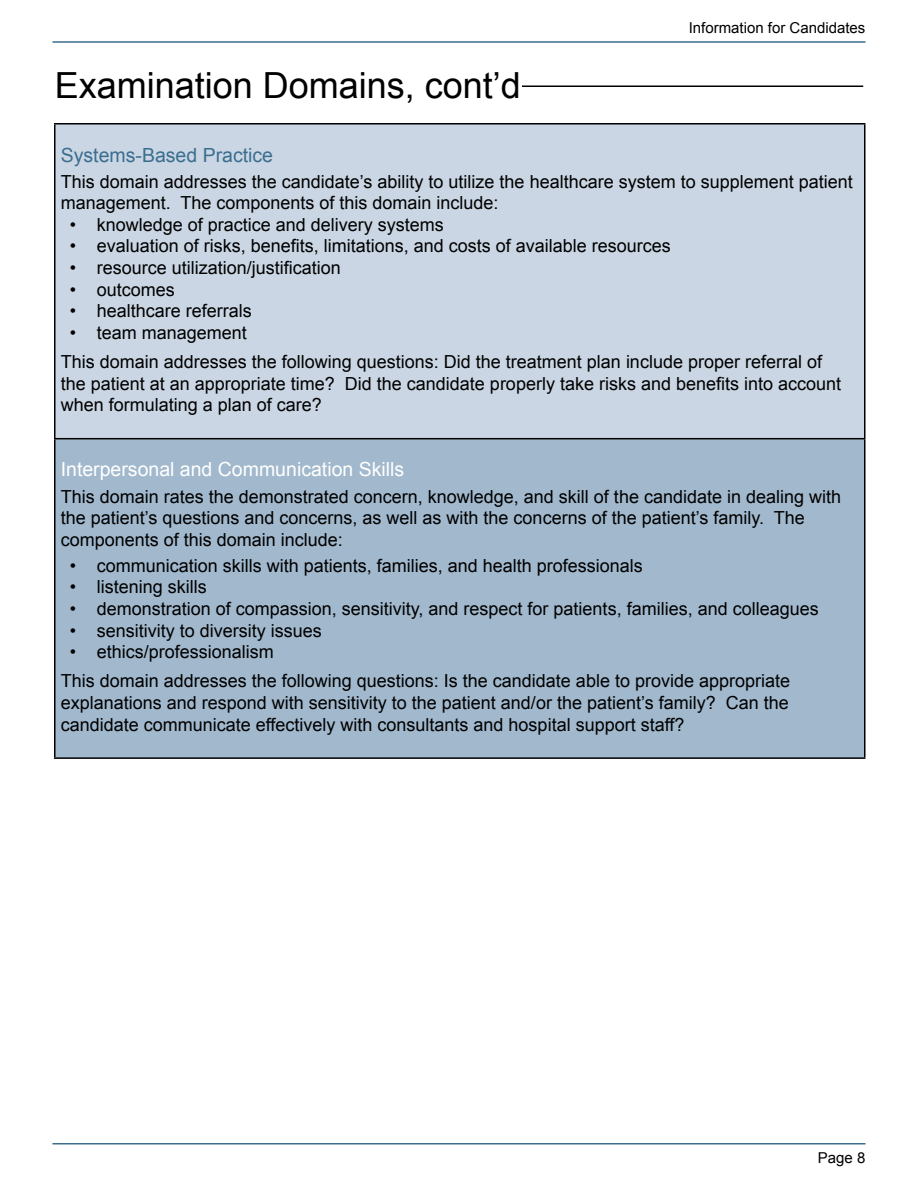
<style>
.page{position:relative;width:918px;height:1188px;background:#fff}
.page>*{position:absolute;margin:0;border:0;box-sizing:border-box;transform-origin:0 0}
.t1{font:36px "Arial";color:#000}
.t2{font:19.5px "Arial";color:#fff}
.t3{font:19.5px "Arial";color:#3b6e8f}
.t4{font:18px/21.6px "Arial";color:#000}
.t5{font:15px "Arial";color:#000}
</style>
<div class="page">
<hr style="left:52px;top:41px;width:814px;height:2px;background:#3b6e8f">
<hr style="left:52px;top:1143px;width:814px;height:1px;background:#3b6e8f">
<hr style="left:522px;top:86px;width:341px;height:1px;background:#000">
<div style="left:55px;top:124px;width:810px;height:315px;background:#cad6e3"></div>
<div style="left:55px;top:439px;width:810px;height:319px;background:#a1b8cd"></div>
<hr style="left:54px;top:123px;width:812px;height:1px;background:#000">
<hr style="left:54px;top:125px;width:2px;height:313px;background:#000">
<hr style="left:864px;top:125px;width:2px;height:313px;background:#000">
<hr style="left:54px;top:438px;width:812px;height:1px;background:#000">
<hr style="left:54px;top:439px;width:2px;height:318px;background:#000">
<hr style="left:864px;top:439px;width:2px;height:318px;background:#000">
<hr style="left:54px;top:757px;width:812px;height:2px;background:#000">
<h1 class="t1" style="left:55px;top:62px;width:468px">Examination Domains, cont’d</h1>
<p class="t5" style="left:689px;top:18px;width:178px">Information for Candidates</p>
<p class="t3" style="left:61px;top:142px;width:214px">Systems-Based Practice</p>
<p class="t4" style="left:61px;top:171px;width:794px">This domain addresses the candidate’s ability to utilize the healthcare system to supplement patient management. The components of this domain include:</p>
<p class="t4" style="left:70px;top:214px;width:376px">• knowledge of practice and delivery systems</p>
<p class="t4" style="left:70px;top:235px;width:603px">• evaluation of risks, benefits, limitations, and costs of available resources</p>
<p class="t4" style="left:70px;top:257px;width:273px">• resource utilization/justification</p>
<p class="t4" style="left:70px;top:279px;width:107px">• outcomes</p>
<p class="t4" style="left:70px;top:300px;width:184px">• healthcare referrals</p>
<p class="t4" style="left:61px;top:318px;width:763px;line-height:29.1px;text-indent:9px">• team management<br>This domain addresses the following questions: Did the treatment plan include proper referral of</p>
<p class="t4" style="left:61px;top:373px;width:782px">the patient at an appropriate time? Did the candidate properly take risks and benefits into account when formulating a plan of care?</p>
<p class="t2" style="left:61px;top:457px;width:345px">Interpersonal and Communication Skills</p>
<p class="t4" style="left:61px;top:486px;width:782px">This domain rates the demonstrated concern, knowledge, and skill of the candidate in dealing with the patient’s questions and concerns, as well as with the concerns of the patient’s family. The components of this domain include:</p>
<p class="t4" style="left:70px;top:555px;width:575px">• communication skills with patients, families, and health professionals</p>
<p class="t4" style="left:70px;top:577px;width:139px">• listening skills</p>
<p class="t4" style="left:70px;top:598px;width:751px">• demonstration of compassion, sensitivity, and respect for patients, families, and colleagues</p>
<p class="t4" style="left:70px;top:620px;width:254px">• sensitivity to diversity issues</p>
<p class="t4" style="left:61px;top:638px;width:731px;line-height:29.1px;text-indent:9px">• ethics/professionalism<br>This domain addresses the following questions: Is the candidate able to provide appropriate</p>
<p class="t4" style="left:61px;top:692px;width:730px">explanations and respond with sensitivity to the patient and/or the patient’s family? Can the candidate communicate effectively with consultants and hospital support staff?</p>
<p class="t5" style="left:818px;top:1148px;width:49px">Page 8</p>
</div>
